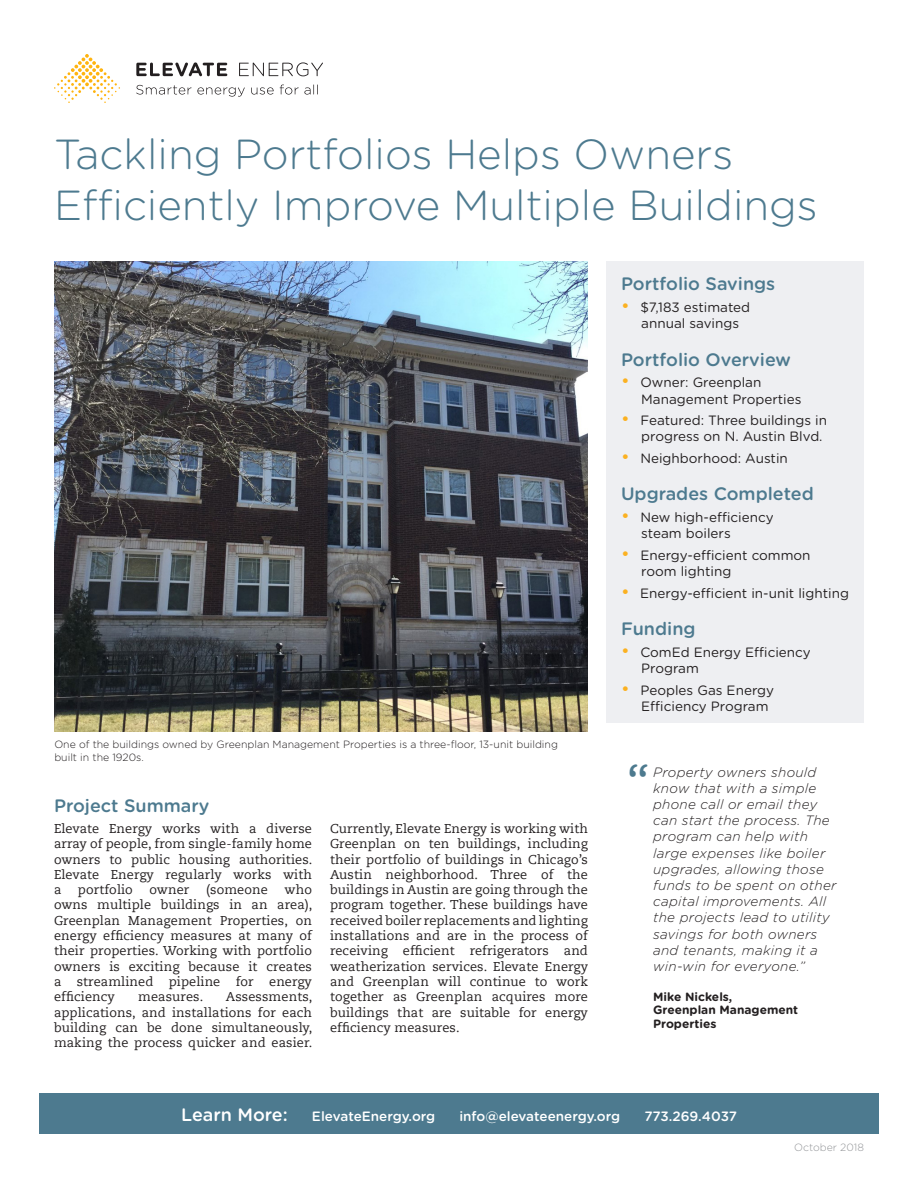
<style>
.page{position:relative;width:918px;height:1188px;background:#fff}
.page>*{position:absolute;margin:0;border:0;box-sizing:border-box;transform-origin:0 0}
.t1{font:500 43.5px "Gotham Rounded";color:#4d7a8f}
.t2{font:300 42px/50.4px "Gotham Rounded";color:#4d7a8f}
.t3{font:500 18px "Gotham Rounded";color:#4d7a8f}
.t4{font:500 18px "Gotham Rounded";color:#fff}
.t5{font:13.5px/16.2px "Gotham Rounded";color:#231f20}
.t6{font:italic 300 13.5px/16.2px "Gotham Rounded";letter-spacing:.02em;color:#231f20}
.t7{font:500 13.5px "Gotham Rounded";color:#fff}
.t8{font:12.75px/15.3px "Caecilia LT Std";letter-spacing:.01em;color:#231f20;text-align:justify}
.t9{font:700 12px/13.5px "Gotham Rounded";color:#231f20}
.t10{font:300 10.5px/12.6px "Gotham Rounded";color:#231f20}
.t11{font:300 10.5px "Gotham Rounded";color:#939598}
.s1{font-size:18px;color:#fbb121}
</style>
<div class="page">
<svg style="left:136px;top:62px;width:91px;height:14px"></svg>
<svg style="left:239px;top:62px;width:84px;height:14px"></svg>
<svg style="left:136px;top:85px;width:109px;height:12px"></svg>
<svg style="left:251px;top:87px;width:23px;height:8px"></svg>
<svg style="left:280px;top:85px;width:38px;height:10px"></svg>
<svg style="left:54px;top:54px;width:66px;height:49px"></svg>
<div style="left:39px;top:1093px;width:840px;height:41px;background:#4d7a8f"></div>
<img style="left:54px;top:261px;width:534px;height:470px">
<div style="left:606px;top:261px;width:258px;height:462px;background:#eeeff2"></div>
<p class="t2" style="left:54px;top:127px;width:765px">Tackling Portfolios Helps Owners<br>Efficiently Improve Multiple Buildings</p>
<p class="t10" style="left:54px;top:738px;width:505px">One of the buildings owned by Greenplan Management Properties is a three-floor, 13-unit building built in the 1920s.</p>
<p class="t3" style="left:54px;top:793px;width:157px">Project Summary</p>
<p class="t8" style="left:54px;top:821px;width:260px">Elevate Energy works with a diverse array of people, from single-family home owners to public housing authorities.<br>Elevate Energy regularly works with a</p>
<p class="t8" style="left:78px;top:882px;width:56px">portfolio</p>
<p class="t8" style="left:150px;top:882px;width:41px">owner</p>
<p class="t8" style="left:206px;top:882px;width:63px">(someone</p>
<p class="t8" style="left:54px;top:882px;width:260px;text-indent:231px">who owns multiple buildings in an area), Greenplan Management Properties, on energy efficiency measures at many of their properties. Working with portfolio owners is exciting because it creates a streamlined pipeline for energy efficiency</p>
<p class="t8" style="left:54px;top:989px;width:260px;text-indent:172px">Assessments, applications, and installations for each building can be done simultaneously, making the process quicker and easier.</p>
<p class="t8" style="left:138px;top:989px;width:67px">measures.</p>
<p class="t8" style="left:330px;top:821px;width:260px">Currently, Elevate Energy is working with Greenplan on ten buildings, including their portfolio of buildings in Chicago’s Austin neighborhood. Three of the buildings in Austin are going through the program together. These buildings have received boiler replacements and lighting installations and are in the process of receiving efficient refrigerators and weatherization services. Elevate Energy and Greenplan will continue to work together as Greenplan acquires more buildings that are suitable for energy efficiency measures.</p>
<p class="t3" style="left:621px;top:271px;width:156px">Portfolio Savings</p>
<p class="t5" style="left:641px;top:299px;width:110px;text-indent:-20px"><span class="s1">•</span> $7,183 estimated annual savings</p>
<p class="t3" style="left:621px;top:347px;width:171px">Portfolio Overview</p>
<p class="t5" style="left:641px;top:374px;width:162px;text-indent:-20px"><span class="s1">•</span> Owner: Greenplan<br>Management Properties</p>
<p class="t5" style="left:641px;top:412px;width:187px;text-indent:-20px"><span class="s1">•</span> Featured: Three buildings in progress on N. Austin Blvd.</p>
<p class="t5" style="left:621px;top:449px;width:168px"><span class="s1">•</span> Neighborhood: Austin</p>
<p class="t3" style="left:621px;top:481px;width:194px">Upgrades Completed</p>
<p class="t5" style="left:641px;top:509px;width:134px;text-indent:-20px"><span class="s1">•</span> New high-efficiency steam boilers</p>
<p class="t5" style="left:641px;top:546px;width:171px;text-indent:-20px"><span class="s1">•</span> Energy-efficient common room lighting</p>
<p class="t5" style="left:621px;top:584px;width:230px"><span class="s1">•</span> Energy-efficient in-unit lighting</p>
<p class="t3" style="left:621px;top:616px;width:76px">Funding</p>
<p class="t5" style="left:641px;top:643px;width:171px;text-indent:-20px"><span class="s1">•</span> ComEd Energy Efficiency<br>Program</p>
<p class="t5" style="left:641px;top:681px;width:134px;text-indent:-20px"><span class="s1">•</span> Peoples Gas Energy<br>Efficiency Program</p>
<p class="t1" style="left:627px;top:748px;width:23px">“</p>
<p class="t6" style="left:653px;top:763px;width:185px">Property owners should know that with a simple phone call or email they can start the process. The program can help with large expenses like boiler upgrades, allowing those funds to be spent on other capital improvements. All the projects lead to utility savings for both owners and tenants, making it a win-win for everyone.”</p>
<p class="t9" style="left:653px;top:989px;width:81px">Mike Nickels,</p>
<p class="t9" style="left:653px;top:1003px;width:147px">Greenplan Management<br>Properties</p>
<p class="t4" style="left:181px;top:1101px;width:108px">Learn More:</p>
<p class="t7" style="left:312px;top:1106px;width:125px">ElevateEnergy.org</p>
<p class="t7" style="left:459px;top:1106px;width:162px">info@elevateenergy.org</p>
<p class="t7" style="left:644px;top:1106px;width:94px">773.269.4037</p>
<p class="t11" style="left:794px;top:1140px;width:71px">October 2018</p>
</div>
